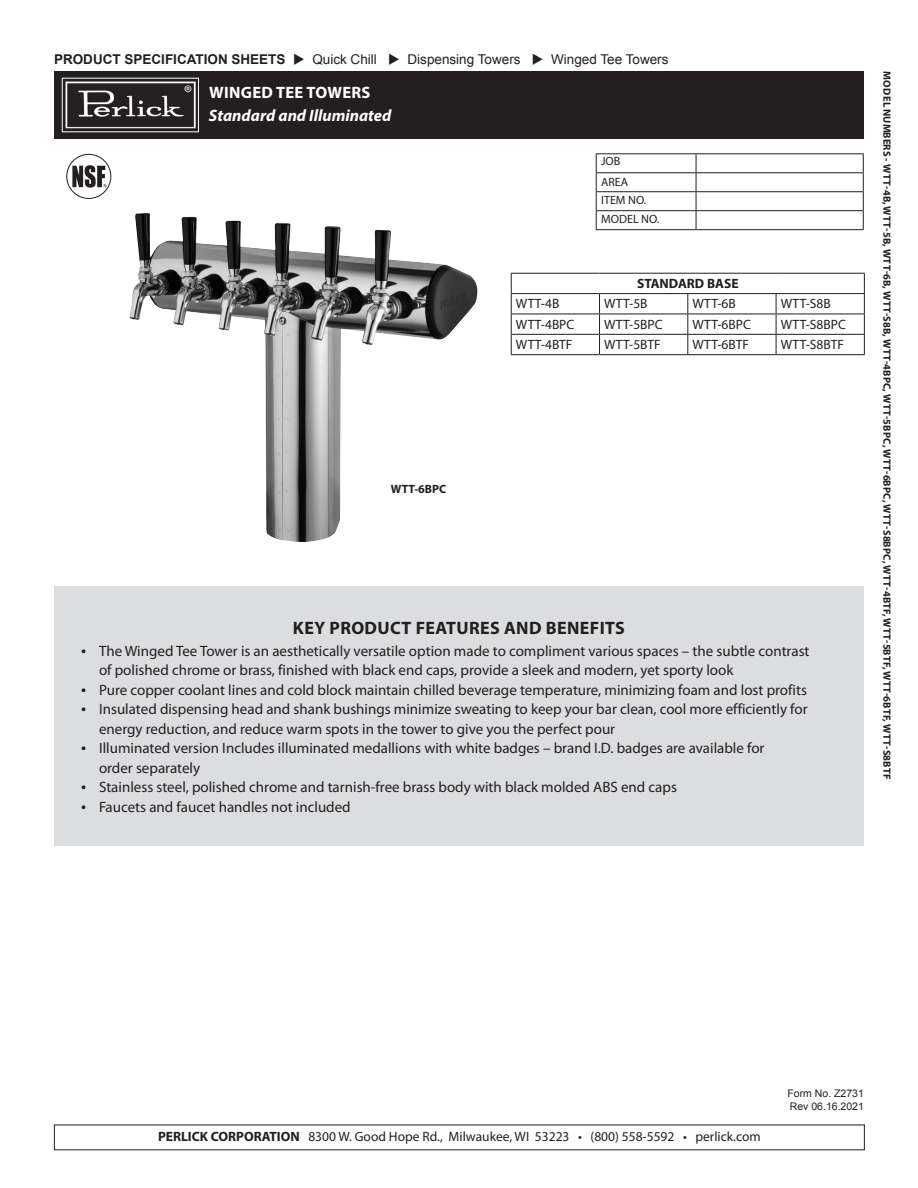
<style>
.page{position:relative;width:918px;height:1188px;background:#fff}
.page>*{position:absolute;margin:0;border:0;box-sizing:border-box;transform-origin:0 0}
.t1{font:700 18px "Myriad Pro";letter-spacing:.02em;color:#231f20}
.t2{font:italic 700 16.5px "Myriad Pro";color:#fff}
.t3{font:700 16.5px "Myriad Pro";letter-spacing:.02em;color:#fff}
.t4{font:15px/19.5px "Myriad Pro";color:#231f20}
.t5{font:13.5px "Myriad Pro";color:#231f20}
.t6{font:13.5px "Arial";color:#231f20}
.t7{font:700 13.5px "Myriad Pro";color:#231f20}
.t8{font:12px "Myriad Pro";color:#231f20}
.t9{font:700 12px "Myriad Pro";color:#231f20}
.t10{font:700 10.5px "Myriad Pro";letter-spacing:.02em;color:#231f20}
.t11{font:10.5px "Arial";color:#231f20}
.s1{font-weight:700}
.s2{font-size:18px}
</style>
<div class="page">
<div style="left:54px;top:587px;width:810px;height:259px;background:#dcdddf"></div>
<div style="left:54px;top:71px;width:810px;height:68px;background:#231f20"></div>
<img style="left:65px;top:81px;width:131px;height:48px">
<hr style="left:596px;top:153px;width:100px;height:1px;background:#231f20">
<hr style="left:696px;top:153px;width:168px;height:1px;background:#231f20">
<hr style="left:596px;top:172px;width:100px;height:1px;background:#231f20">
<hr style="left:696px;top:172px;width:168px;height:1px;background:#231f20">
<hr style="left:596px;top:191px;width:100px;height:1px;background:#231f20">
<hr style="left:696px;top:191px;width:168px;height:1px;background:#231f20">
<hr style="left:596px;top:210px;width:100px;height:1px;background:#231f20">
<svg style="left:596px;top:154px;width:1px;height:75px"></svg>
<hr style="left:696px;top:210px;width:168px;height:1px;background:#231f20">
<svg style="left:696px;top:154px;width:1px;height:75px"></svg>
<svg style="left:863px;top:154px;width:1px;height:75px"></svg>
<hr style="left:596px;top:229px;width:100px;height:1px;background:#231f20">
<hr style="left:696px;top:229px;width:168px;height:1px;background:#231f20">
<hr style="left:511px;top:273px;width:89px;height:1px;background:#231f20">
<hr style="left:600px;top:273px;width:88px;height:1px;background:#231f20">
<hr style="left:688px;top:273px;width:88px;height:1px;background:#231f20">
<hr style="left:776px;top:273px;width:89px;height:1px;background:#231f20">
<hr style="left:511px;top:293px;width:89px;height:1px;background:#231f20">
<hr style="left:600px;top:293px;width:88px;height:1px;background:#231f20">
<hr style="left:688px;top:293px;width:88px;height:1px;background:#231f20">
<hr style="left:776px;top:293px;width:89px;height:1px;background:#231f20">
<hr style="left:511px;top:314px;width:89px;height:1px;background:#231f20">
<hr style="left:600px;top:314px;width:88px;height:1px;background:#231f20">
<hr style="left:688px;top:314px;width:88px;height:1px;background:#231f20">
<hr style="left:776px;top:314px;width:89px;height:1px;background:#231f20">
<hr style="left:511px;top:334px;width:89px;height:1px;background:#231f20">
<svg style="left:511px;top:274px;width:1px;height:80px"></svg>
<hr style="left:600px;top:334px;width:88px;height:1px;background:#231f20">
<svg style="left:599px;top:294px;width:1px;height:60px"></svg>
<hr style="left:688px;top:334px;width:88px;height:1px;background:#231f20">
<svg style="left:687px;top:294px;width:1px;height:60px"></svg>
<hr style="left:776px;top:334px;width:89px;height:1px;background:#231f20">
<svg style="left:776px;top:294px;width:1px;height:60px"></svg>
<svg style="left:864px;top:274px;width:1px;height:80px"></svg>
<hr style="left:511px;top:354px;width:89px;height:1px;background:#231f20">
<hr style="left:600px;top:354px;width:88px;height:1px;background:#231f20">
<hr style="left:688px;top:354px;width:88px;height:1px;background:#231f20">
<hr style="left:776px;top:354px;width:89px;height:1px;background:#231f20">
<img style="left:130px;top:213px;width:347px;height:329px">
<div style="left:66px;top:154px;width:45px;height:45px;border:1px solid #231f20;border-radius:50%"></div>
<svg style="left:72px;top:165px;width:34px;height:23px"></svg>
<p class="t6" style="left:54px;top:51px;width:616px"><span class="s1">PRODUCT SPECIFICATION SHEETS</span> ◆ Quick Chill ◆ Dispensing Towers ◆ Winged Tee Towers</p>
<p class="t3" style="left:209px;top:82px;width:163px">WINGED TEE TOWERS</p>
<p class="t2" style="left:209px;top:104px;width:184px">Standard and Illuminated</p>
<p class="t8" style="left:601px;top:154px;width:21px">JOB</p>
<p class="t8" style="left:601px;top:174px;width:29px">AREA</p>
<p class="t8" style="left:601px;top:193px;width:47px">ITEM NO.</p>
<p class="t8" style="left:601px;top:212px;width:60px">MODEL NO.</p>
<p class="t7" style="left:637px;top:275px;width:103px">STANDARD BASE</p>
<p class="t9" style="left:391px;top:481px;width:57px">WTT-6BPC</p>
<p class="t5" style="left:516px;top:295px;width:45px">WTT-4B</p>
<p class="t5" style="left:604px;top:295px;width:45px">WTT-5B</p>
<p class="t5" style="left:692px;top:295px;width:45px">WTT-6B</p>
<p class="t5" style="left:781px;top:295px;width:52px">WTT-S8B</p>
<p class="t5" style="left:516px;top:316px;width:60px">WTT-4BPC</p>
<p class="t5" style="left:604px;top:316px;width:60px">WTT-5BPC</p>
<p class="t5" style="left:692px;top:316px;width:60px">WTT-6BPC</p>
<p class="t5" style="left:781px;top:316px;width:67px">WTT-S8BPC</p>
<p class="t5" style="left:516px;top:336px;width:58px">WTT-4BTF</p>
<p class="t5" style="left:604px;top:336px;width:58px">WTT-5BTF</p>
<p class="t5" style="left:692px;top:336px;width:58px">WTT-6BTF</p>
<p class="t5" style="left:781px;top:336px;width:65px">WTT-S8BTF</p>
<p class="t1" style="left:293px;top:616px;width:334px">KEY PRODUCT FEATURES AND BENEFITS</p>
<p class="t4" style="left:99px;top:641px;width:712px;text-indent:-18px"><span class="s2">•</span> The Winged Tee Tower is an aesthetically versatile option made to compliment various spaces – the subtle contrast of polished chrome or brass, finished with black end caps, provide a sleek and modern, yet sporty look</p>
<p class="t4" style="left:81px;top:680px;width:728px"><span class="s2">•</span> Pure copper coolant lines and cold block maintain chilled beverage temperature, minimizing foam and lost profits</p>
<p class="t4" style="left:99px;top:699px;width:710px;text-indent:-18px"><span class="s2">•</span> Insulated dispensing head and shank bushings minimize sweating to keep your bar clean, cool more efficiently for energy reduction, and reduce warm spots in the tower to give you the perfect pour</p>
<p class="t4" style="left:99px;top:738px;width:667px;text-indent:-18px"><span class="s2">•</span> Illuminated version Includes illuminated medallions with white badges – brand I.D. badges are available for order separately</p>
<p class="t4" style="left:81px;top:777px;width:597px"><span class="s2">•</span> Stainless steel, polished chrome and tarnish-free brass body with black molded ABS end caps</p>
<p class="t4" style="left:81px;top:797px;width:271px"><span class="s2">•</span> Faucets and faucet handles not included</p>
<p class="t10" style="left:894px;top:71px;width:709px;rotate:90deg">MODEL NUMBERS - WTT-4B, WTT-5B, WTT-6B, WTT-S8B, WTT-4BPC, WTT-5BPC, WTT-6BPC, WTT-S8BPC, WTT-4BTF, WTT-5BTF, WTT-6BTF, WTT-S8BTF</p>
<p class="t5" style="left:158px;top:1128px;width:604px"><span class="s1">PERLICK CORPORATION</span> 8300 W. Good Hope Rd., Milwaukee, WI 53223 • (800) 558-5592 • perlick.com</p>
<p class="t11" style="left:788px;top:1087px;width:78px">Form No. Z2731</p>
<p class="t11" style="left:790px;top:1099px;width:76px">Rev 06.16.2021</p>
</div>
